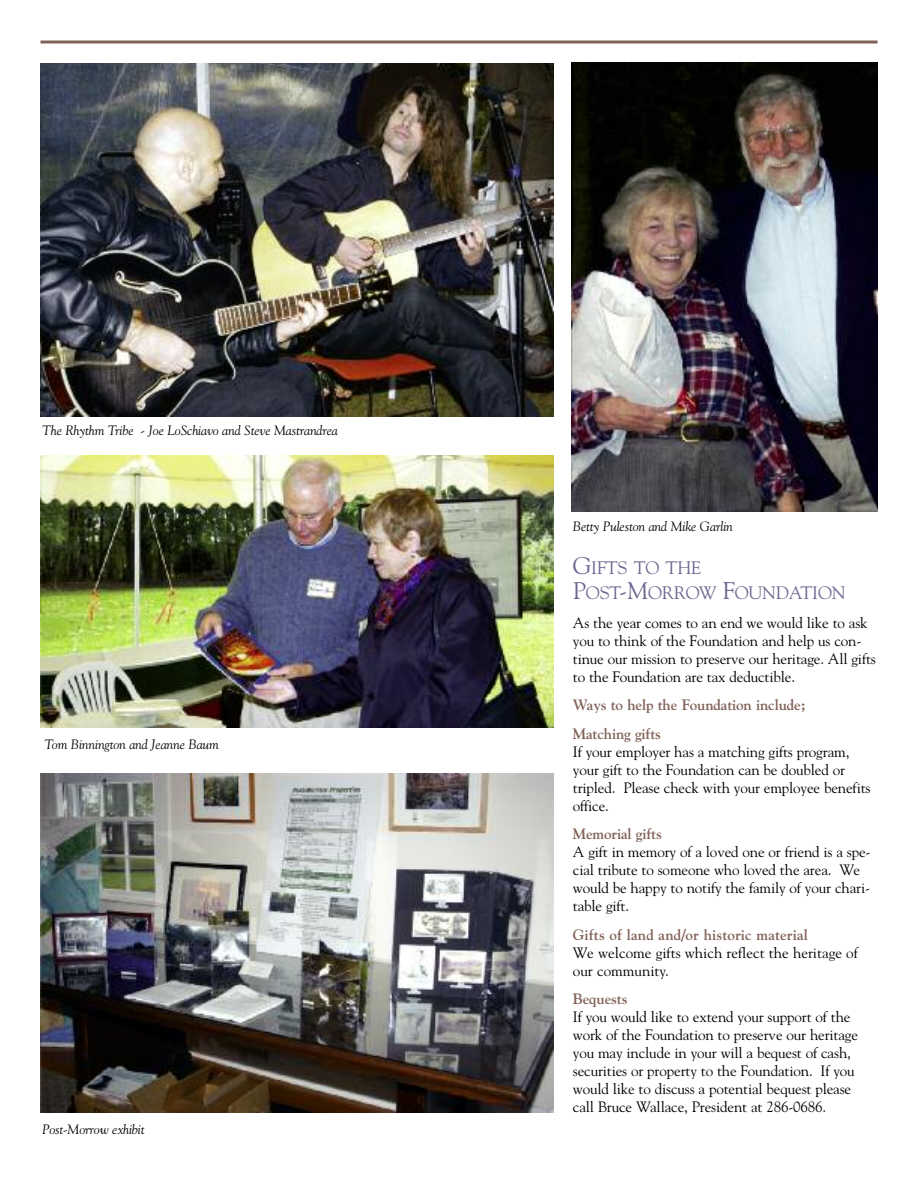
<style>
.page{position:relative;width:918px;height:1188px;background:#fff}
.page>*{position:absolute;margin:0;border:0;box-sizing:border-box;transform-origin:0 0}
.t1{font:18px/25.5px "Goudy";letter-spacing:-.015em;color:#6c668f}
.t2{font:15px/18px "Goudy";letter-spacing:-.01em;color:#000}
.t3{font:700 15px/28.5px "Goudy";letter-spacing:-.01em;color:#82635a}
.t4{font:italic 13.5px "Goudy";letter-spacing:-.01em;color:#000}
.s1{font-size:24px}
</style>
<div class="page">
<svg style="left:40px;top:40px;width:838px;height:4px;background:#a18983"></svg>
<img style="left:40px;top:455px;width:514px;height:272px">
<img style="left:40px;top:773px;width:514px;height:339px">
<img style="left:40px;top:63px;width:514px;height:353px">
<img style="left:571px;top:63px;width:307px;height:448px">
<p class="t4" style="left:42px;top:422px;width:297px">The Rhythm Tribe - Joe LoSchiavo and Steve Mastrandrea</p>
<p class="t4" style="left:45px;top:736px;width:176px">Tom Binnington and Jeanne Baum</p>
<p class="t4" style="left:42px;top:1121px;width:104px">Post-Morrow exhibit</p>
<p class="t4" style="left:573px;top:519px;width:162px">Betty Puleston and Mike Garlin</p>
<p class="t1" style="left:573px;top:555px;width:274px"><span class="s1">G</span>IFTS TO THE<br><span class="s1">P</span>OST<span class="s1">-M</span>ORROW <span class="s1">F</span>OUNDATION</p>
<p class="t2" style="left:573px;top:613px;width:304px">As the year comes to an end we would like to ask you to think of the Foundation and help us con&shy;tinue our mission to preserve our heritage. All gifts to the Foundation are tax deductible.</p>
<p class="t3" style="left:573px;top:691px;width:234px">Ways to help the Foundation include;<br>Matching gifts</p>
<p class="t2" style="left:573px;top:742px;width:299px">If your employer has a matching gifts program, your gift to the Foundation can be doubled or tripled. Please check with your employee benefits office.</p>
<p class="t3" style="left:573px;top:820px;width:91px">Memorial gifts</p>
<p class="t2" style="left:573px;top:843px;width:299px">A gift in memory of a loved one or friend is a spe&shy;cial tribute to someone who loved the area. We would be happy to notify the family of your chari&shy;table gift.</p>
<p class="t3" style="left:573px;top:920px;width:237px">Gifts of land and/or historic material</p>
<p class="t2" style="left:573px;top:943px;width:287px">We welcome gifts which reflect the heritage of our community.</p>
<p class="t3" style="left:573px;top:985px;width:56px">Bequests</p>
<p class="t2" style="left:573px;top:1008px;width:287px">If you would like to extend your support of the work of the Foundation to preserve our heritage you may include in your will a bequest of cash, securities or property to the Foundation. If you would like to discuss a potential bequest please call Bruce Wallace, President at 286-0686.</p>
</div>
